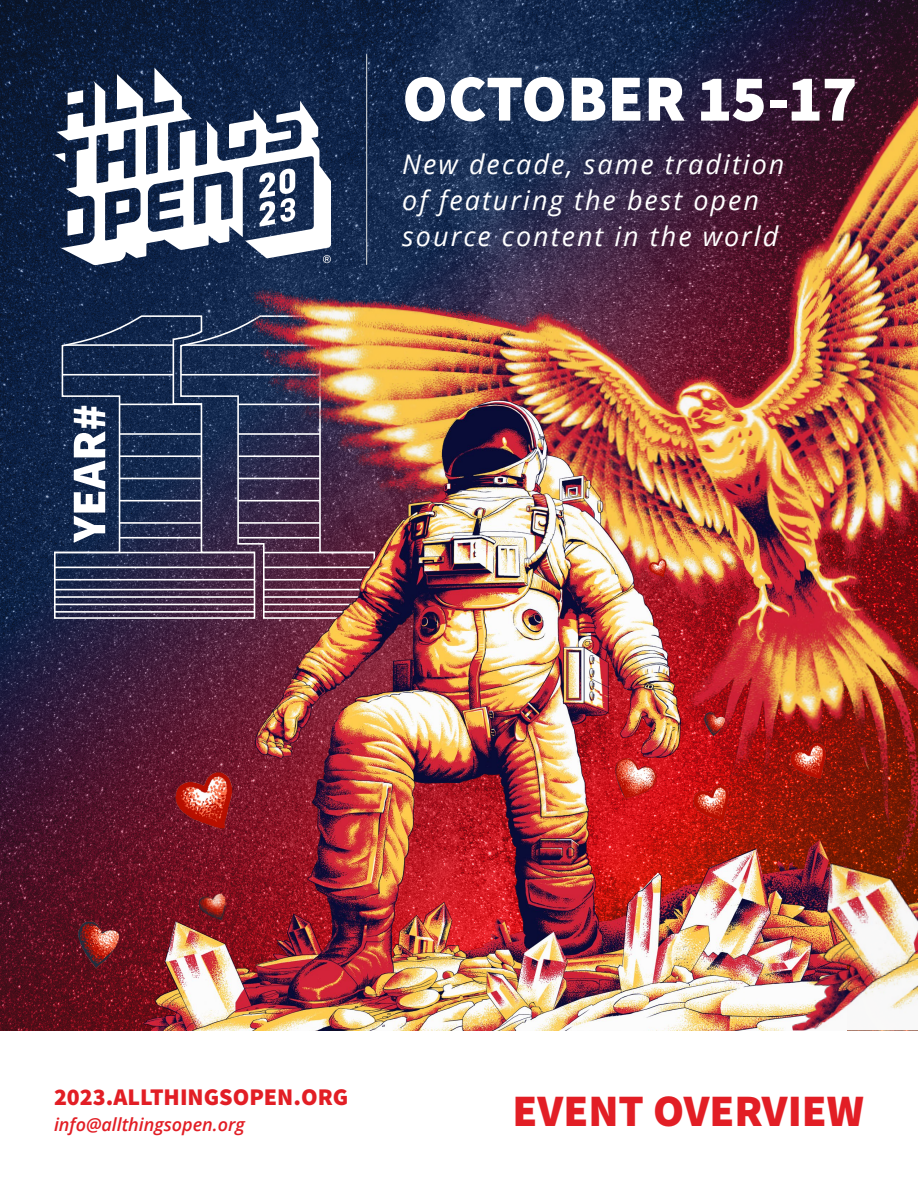
<style>
.page{position:relative;width:918px;height:1188px;background:#fff}
.page>*{position:absolute;margin:0;border:0;box-sizing:border-box;transform-origin:0 0}
.t1{font:800 66px "Assistant";color:#fff}
.t2{font:800 45px "Assistant";color:#e21e25}
.t3{font:italic 27px/36px "Open Sans";letter-spacing:.075em;color:#fff}
.t4{font:800 24px "Assistant";color:#e21e25}
.t5{font:italic 600 18px "Open Sans";color:#e21e25}
</style>
<div class="page">
<img style="left:0;top:0;width:230px;height:1030px">
<svg style="left:54px;top:153px;width:2px;height:9px"></svg>
<svg style="left:56px;top:67px;width:174px;height:198px"></svg>
<svg style="left:68px;top:208px;width:15px;height:28px"></svg>
<svg style="left:116px;top:199px;width:13px;height:15px"></svg>
<svg style="left:53px;top:315px;width:177px;height:305px;background:#394a68"></svg>
<img style="left:230px;top:0;width:688px;height:780px">
<img style="left:117px;top:371px;width:729px;height:659px">
<img style="left:777px;top:780px;width:141px;height:250px">
<img style="left:198px;top:893px;width:29px;height:30px">
<img style="left:612px;top:756px;width:45px;height:47px">
<img style="left:688px;top:780px;width:45px;height:44px">
<img style="left:786px;top:738px;width:44px;height:44px">
<img style="left:646px;top:556px;width:23px;height:22px">
<img style="left:70px;top:916px;width:56px;height:55px">
<img style="left:701px;top:710px;width:28px;height:28px">
<hr style="left:366px;top:55px;width:1px;height:210px;background:#d1d3d4">
<img style="left:167px;top:764px;width:72px;height:71px">
<h1 class="t1" style="left:402px;top:53px;width:457px">OCTOBER 15-17</h1>
<p class="t3" style="left:402px;top:145px;width:384px">New decade, same tradition of featuring the best open source content in the world</p>
<p class="t4" style="left:54px;top:1081px;width:296px">2023.ALLTHINGSOPEN.ORG</p>
<p class="t5" style="left:54px;top:1112px;width:192px">info@allthingsopen.org</p>
<h2 class="t2" style="left:513px;top:1080px;width:353px">EVENT OVERVIEW</h2>
</div>
